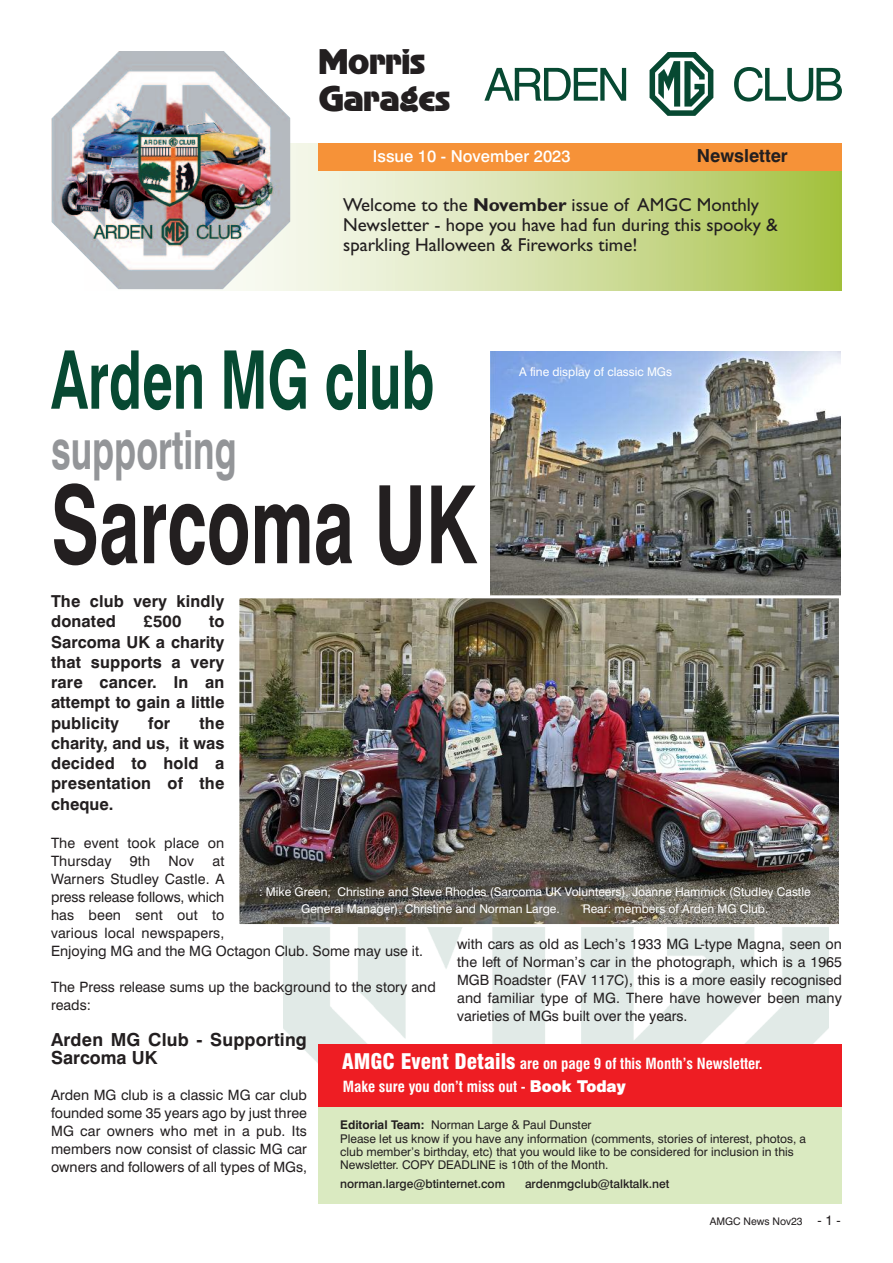
<style>
.page{position:relative;width:893px;height:1263px;background:#fff}
.page>*{position:absolute;margin:0;border:0;box-sizing:border-box;transform-origin:0 0}
.t1{font:700 108px "Swiss 721 BT";color:#231f20;scale:.67 1}
.t2{font:700 81px "Swiss 721 BT";color:#074932;scale:.67 1}
.t3{font:700 54px "Swiss 721 BT";color:#939598;scale:.67 1}
.t4{font:30.6px/36.8px "Advertisers Gothic DT";color:#231f20}
.t5{font:18.75px/20px "Gill Sans";color:#231f20}
.t6{font:700 18px/18px "Swiss 721 BT";letter-spacing:.01em;color:#231f20}
.t7{font:700 16.5px/20.2px "Swiss 721 BT";letter-spacing:.01em;color:#231f20;text-align:justify}
.t8{font:500 16.5px "Swiss 721 BT";color:#fff}
.t9{font:700 condensed 15px/22.5px "Swiss 721 BT";color:#fff}
.t10{font:14.25px/18px "Swiss 721 BT";color:#231f20}
.t11{font:12px/13.5px "Swiss 721 BT";color:#231f20}
.t12{font:12px/16.5px "Swiss 721 BT";color:#fff}
.t13{font:500 12px "Swiss 721 BT";color:#231f20}
.t14{font:10.5px "Swiss 721 BT";color:#231f20}
.s1{font-weight:700}
.s2{font-weight:900;font-size:21px}
.s3{font-family:"Swiss 721 BT Black No 2";font-weight:400;font-stretch:normal}
.s4{font-size:13.5px}
</style>
<div class="page">
<img style="left:283px;top:927px;width:546px;height:255px">
<img style="left:118px;top:144px;width:724px;height:146px">
<svg style="left:650px;top:52px;width:63px;height:64px"></svg>
<svg style="left:484px;top:68px;width:142px;height:33px"></svg>
<svg style="left:734px;top:67px;width:108px;height:35px"></svg>
<img style="left:51px;top:51px;width:239px;height:238px">
<div style="left:319px;top:143px;width:523px;height:28px;background:#f69238"></div>
<img style="left:491px;top:352px;width:349px;height:243px">
<img style="left:240px;top:599px;width:598px;height:324px">
<div style="left:236px;top:595px;width:606px;height:332px;border:3px solid #fff"></div>
<div style="left:319px;top:1044px;width:523px;height:64px;background:#ee1d23"></div>
<div style="left:319px;top:1107px;width:523px;height:96px;background:#daeac1"></div>
<h3 class="t4" style="left:319px;top:46px;width:133px">Morris<br>Garages</h3>
<p class="t8" style="left:373px;top:150px;width:199px">Issue 10 - November 2023</p>
<p class="t6" style="left:697px;top:148px;width:92px">Newsletter</p>
<h3 class="t5" style="left:343px;top:197px;width:436px">Welcome to the <span class="s1">November</span> issue of AMGC Monthly<br>Newsletter - hope you have had fun during this spooky &amp; sparkling Halloween &amp; Fireworks time!</h3>
<h2 class="t2" style="left:51px;top:350px;width:574px">Arden MG club</h2>
<h3 class="t3" style="left:51px;top:430px;width:279px">supporting</h3>
<h1 class="t1" style="left:51px;top:485px;width:637px">Sarcoma UK</h1>
<p class="t12" style="left:519px;top:365px;width:154px">A fine display of classic MGs</p>
<p class="t7" style="left:51px;top:593px;width:175px">The club very kindly donated</p>
<p class="t7" style="left:144px;top:613px;width:39px">£500</p>
<p class="t7" style="left:51px;top:613px;width:175px;text-indent:158px">to Sarcoma UK a charity that supports a very rare cancer. In an attempt to gain a little publicity</p>
<p class="t7" style="left:148px;top:714px;width:24px">for</p>
<p class="t7" style="left:51px;top:714px;width:175px;text-indent:148px">the charity, and us, it was decided to hold a presentation of the cheque.</p>
<p class="t10" style="left:51px;top:835px;width:175px">The event took place on<br>Thursday</p>
<p class="t10" style="left:130px;top:853px;width:22px">9th</p>
<p class="t10" style="left:169px;top:853px;width:27px">Nov</p>
<p class="t10" style="left:51px;top:853px;width:373px;text-indent:162px">at<br>Warners Studley Castle. A<br>press release follows, which<br>has been sent out to<br>various local newspapers,<br>Enjoying MG and the MG Octagon Club. Some may use it.</p>
<p class="t10" style="left:51px;top:979px;width:386px">The Press release sums up the background to the story and reads:</p>
<p class="t6" style="left:51px;top:1032px;width:257px">Arden MG Club - Supporting<br>Sarcoma UK</p>
<p class="t10" style="left:51px;top:1087px;width:257px;text-align:justify">Arden MG club is a classic MG car club founded some 35 years ago by just three MG car owners who met in a pub. Its members now consist of classic MG car owners and followers of all types of MGs,</p>
<p class="t12" style="left:301px;top:885px;width:511px;text-indent:-42px">: Mike Green, Christine and Steve Rhodes (Sarcoma UK Volunteers), Joanne Hammick (Studley Castle<br>General Manager), Christine and Norman Large.</p>
<p class="t12" style="left:583px;top:901px;width:187px">Rear: members of Arden MG Club.</p>
<p class="t10" style="left:457px;top:937px;width:386px;text-align:justify">with cars as old as Lech’s 1933 MG L-type Magna, seen on the left of Norman’s car in the photograph, which is a 1965<br>MGB Roadster (FAV 117C), this is a more easily recognised and familiar type of MG. There have however been many varieties of MGs built over the years.</p>
<p class="t9" style="left:342px;top:1054px;width:422px"><span class="s2">AMGC Event Details</span> are on page 9 of this Month’s Newsletter.<br>Make sure you don’t miss out - <span class="s3">Book Today</span></p>
<p class="t11" style="left:340px;top:1119px;width:467px"><span class="s1">Editorial Team:</span> Norman Large &amp; Paul Dunster<br>Please let us know if you have any information (comments, stories of interest, photos, a club member’s birthday, etc) that you would like to be considered for inclusion in this Newsletter. COPY DEADLINE is 10th of the Month.</p>
<p class="t13" style="left:340px;top:1179px;width:166px">norman.large@btinternet.com</p>
<p class="t13" style="left:525px;top:1179px;width:146px">ardenmgclub@talktalk.net</p>
<p class="t14" style="left:710px;top:1217px;width:132px">AMGC News Nov23 <span class="s4">- 1 -</span></p>
</div>
